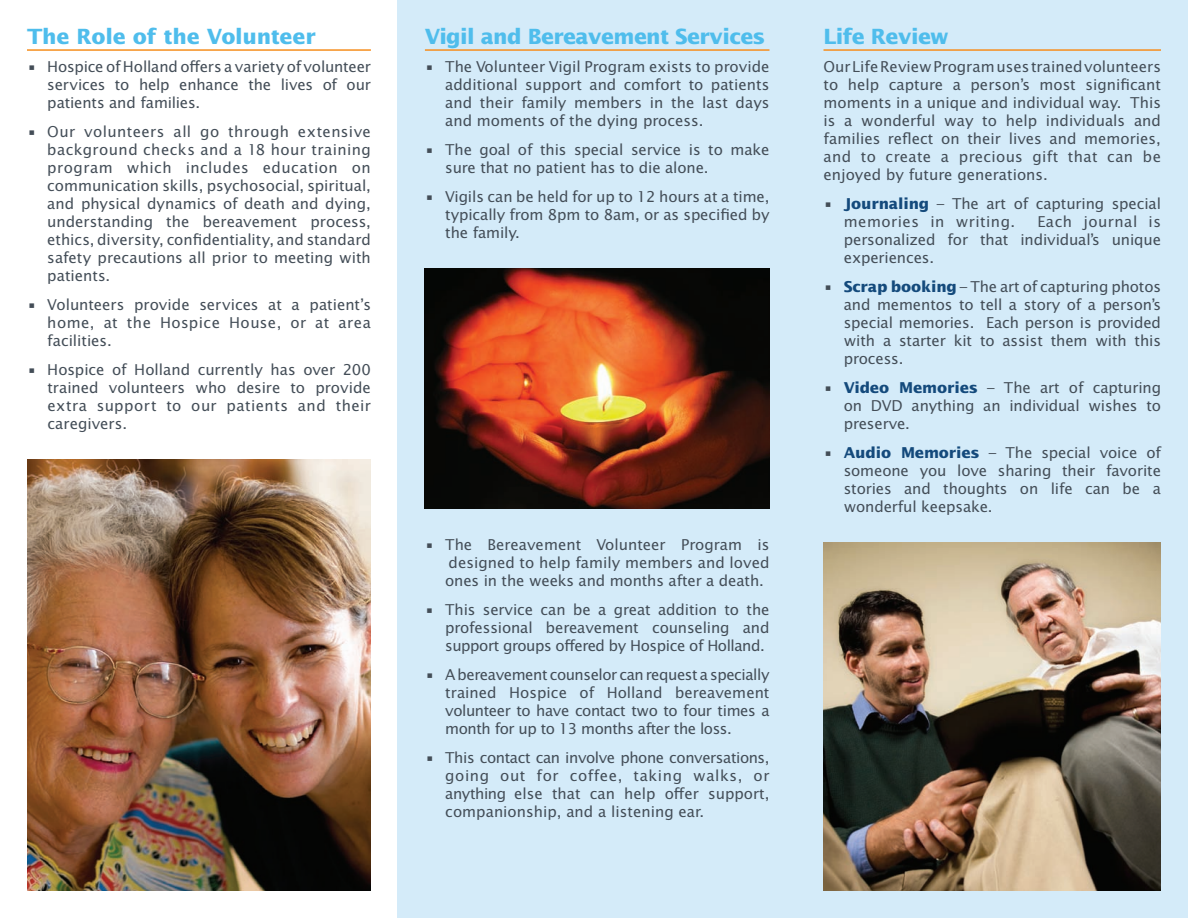
<style>
.page{position:relative;width:1188px;height:918px;background:#fff}
.page>*{position:absolute;margin:0;border:0;box-sizing:border-box;transform-origin:0 0}
.t1{font:700 21px "Lucida Sans";letter-spacing:-.03em;color:#4fbdec}
.t2{font:700 21px "Lucida Sans";letter-spacing:-.01em;color:#4fbdec}
.t3{font:15px/18px "Lucida Sans";letter-spacing:-.01em;color:#434d57;text-align:justify}
.s1{font-weight:700;color:#144a7c}
</style>
<div class="page">
<div style="left:398px;top:0;width:790px;height:918px;background:#d4ebf9"></div>
<hr style="left:27px;top:49px;width:344px;height:2px;background:#f68e1e">
<hr style="left:824px;top:49px;width:337px;height:2px;background:#f68e1e">
<hr style="left:425px;top:49px;width:344px;height:2px;background:#f68e1e">
<img style="left:425px;top:269px;width:345px;height:239px">
<img style="left:27px;top:460px;width:344px;height:431px">
<img style="left:824px;top:542px;width:337px;height:349px">
<h1 class="t2" style="left:27px;top:23px;width:290px">The Role of the Volunteer</h1>
<p class="t3" style="left:47px;top:58px;width:325px;text-indent:-20px">• Hospice of Holland offers a variety of volunteer services to help enhance the lives of our patients and families.</p>
<p class="t3" style="left:47px;top:123px;width:325px;text-indent:-20px">• Our volunteers all go through extensive background checks and a 18 hour training program which includes education on communication skills, psychosocial, spiritual, and physical dynamics of death and dying, understanding the bereavement process, ethics, diversity, confidentiality, and standard safety precautions all prior to meeting with patients.</p>
<p class="t3" style="left:47px;top:295px;width:325px;text-indent:-20px">• Volunteers provide services at a patient’s home, at the Hospice House, or at area facilities.</p>
<p class="t3" style="left:47px;top:360px;width:325px;text-indent:-20px">• Hospice of Holland currently has over 200 trained volunteers who desire to provide extra support to our patients and their caregivers.</p>
<h1 class="t1" style="left:425px;top:23px;width:342px">Vigil and Bereavement Services</h1>
<p class="t3" style="left:445px;top:58px;width:326px;text-indent:-20px">• The Volunteer Vigil Program exists to provide additional support and comfort to patients and their family members in the last days and moments of the dying process.</p>
<p class="t3" style="left:445px;top:141px;width:326px;text-indent:-20px">• The goal of this special service is to make sure that no patient has to die alone.</p>
<p class="t3" style="left:445px;top:187px;width:326px;text-indent:-20px">• Vigils can be held for up to 12 hours at a time, typically from 8pm to 8am, or as specified by the family.</p>
<p class="t3" style="left:445px;top:535px;width:326px;text-indent:-20px">• The Bereavement Volunteer Program is designed to help family members and loved ones in the weeks and months after a death.</p>
<p class="t3" style="left:445px;top:600px;width:326px;text-indent:-20px">• This service can be a great addition to the professional bereavement counseling and support groups offered by Hospice of Holland.</p>
<p class="t3" style="left:445px;top:665px;width:326px;text-indent:-20px">• A bereavement counselor can request a specially trained Hospice of Holland bereavement volunteer to have contact two to four times a month for up to 13 months after the loss.</p>
<p class="t3" style="left:445px;top:748px;width:326px;text-indent:-20px">• This contact can involve phone conversations, going out for coffee, taking walks, or anything else that can help offer support, companionship, and a listening ear.</p>
<h1 class="t1" style="left:824px;top:23px;width:127px">Life Review</h1>
<p class="t3" style="left:824px;top:58px;width:339px">OurLifeReviewProgramusestrainedvolunteers to help capture a person’s most significant moments in a unique and individual way. This is a wonderful way to help individuals and families reflect on their lives and memories, and to create a precious gift that can be enjoyed by future generations.</p>
<p class="t3" style="left:844px;top:195px;width:319px;text-indent:-20px">• <span class="s1">Journaling</span> – The art of capturing special memories in writing.</p>
<p class="t3" style="left:844px;top:213px;width:319px;text-indent:194px">Each journal is personalized for that individual’s unique experiences.</p>
<p class="t3" style="left:844px;top:277px;width:319px;text-indent:-20px">• <span class="s1">Scrap booking</span> – The art of capturing photos and mementos to tell a story of a person’s special memories. Each person is provided with a starter kit to assist them with this process.</p>
<p class="t3" style="left:844px;top:378px;width:319px;text-indent:-20px">• <span class="s1">Video Memories</span> – The art of capturing on DVD anything an individual wishes to preserve.</p>
<p class="t3" style="left:844px;top:443px;width:319px;text-indent:-20px">• <span class="s1">Audio Memories</span> – The special voice of someone you love sharing their favorite stories and thoughts on life can be a wonderful keepsake.</p>
</div>
